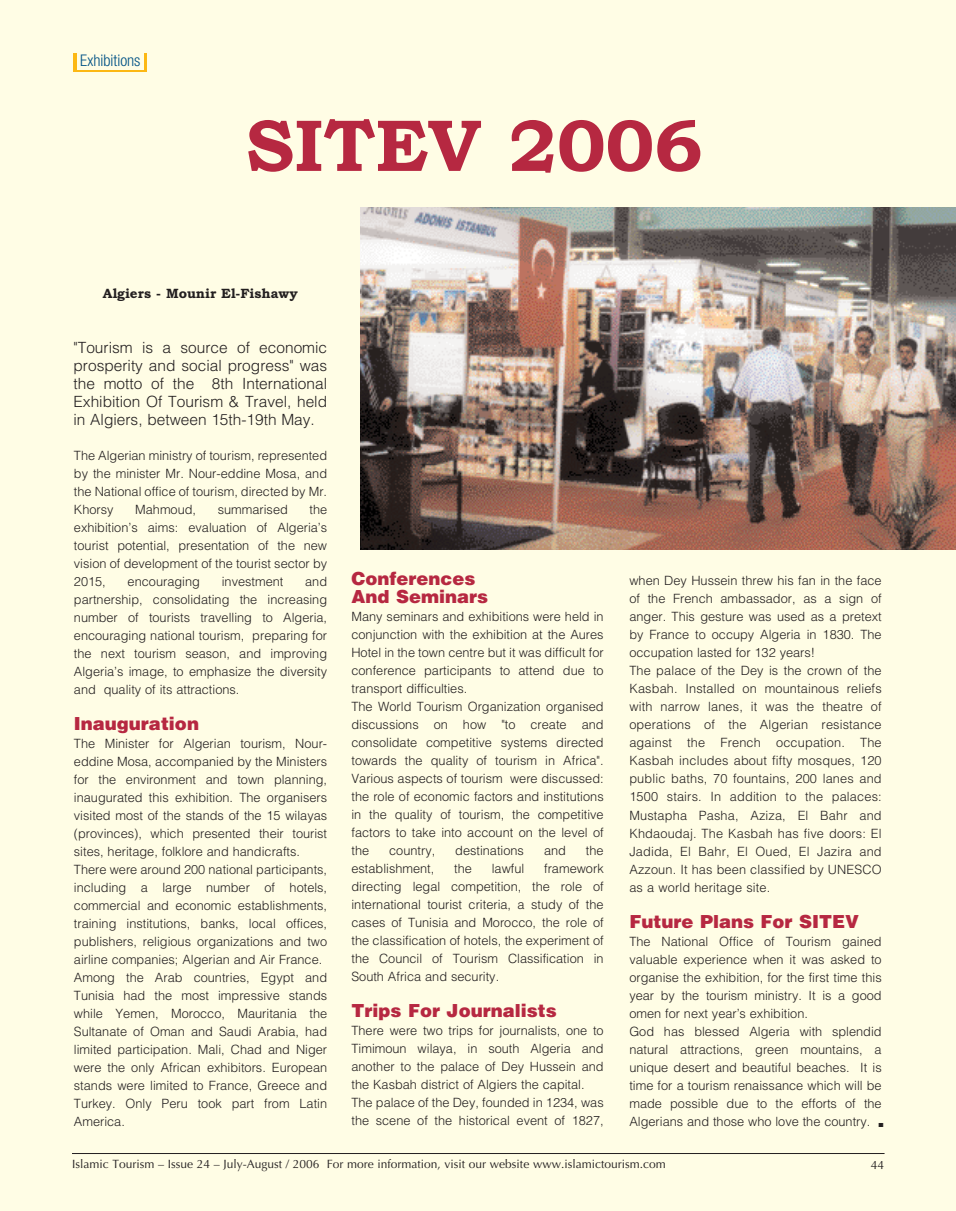
<style>
.page{position:relative;width:956px;height:1211px;background:#fff}
.page>*{position:absolute;margin:0;border:0;box-sizing:border-box;transform-origin:0 0}
.t1{font:700 73.5px "Bookman Old Style";color:#b62841}
.t2{font:900 18px/18px "Helvetica";color:#b62841}
.t3{font:300 condensed 16.05px "Helvetica Neue";color:#005285}
.t4{font:300 15.45px/18px "Helvetica";color:#231f20;text-align:justify}
.t5{font:700 13.5px "Bookman Old Style";color:#231f20}
.t6{font:300 12.75px/18px "Helvetica";color:#231f20}
.t7{font:12px "Optima";color:#231f20}
.t8{font:9.45px "European Pi Three";color:#231f20;scale:1.11 1}
</style>
<div class="page">
<div style="left:0;top:0;width:955px;height:1210px;background:#fffde5"></div>
<hr style="left:72px;top:1153px;width:812px;height:1px;background:#231f20">
<img style="left:360px;top:207px;width:595px;height:342px">
<div style="left:73px;top:53px;width:74px;height:19px;background:#fcb814"></div>
<div style="left:77px;top:53px;width:67px;height:17px;background:#fffde5"></div>
<p class="t3" style="left:80px;top:54px;width:62px">Exhibitions</p>
<h1 class="t1" style="left:246px;top:118px;width:458px">SITEV 2006</h1>
<p class="t5" style="left:103px;top:288px;width:196px">Algiers - Mounir El-Fishawy</p>
<p class="t4" style="left:73px;top:340px;width:255px">"Tourism is a source of economic prosperity and social progress" was the motto of the 8th International Exhibition Of Tourism &amp; Travel, held in Algiers, between 15th-19th May.</p>
<p class="t6" style="left:74px;top:447px;width:255px;text-align:justify">The Algerian ministry of tourism, represented by the minister Mr. Nour-eddine Mosa, and the National office of tourism, directed by Mr.<br>Khorsy</p>
<p class="t6" style="left:74px;top:501px;width:255px;text-align:justify;text-indent:235px">the exhibition’s aims: evaluation of Algeria’s tourist potential, presentation of the new vision of development of the tourist sector by 2015,</p>
<p class="t6" style="left:135px;top:501px;width:62px">Mahmoud,</p>
<p class="t6" style="left:218px;top:501px;width:72px">summarised</p>
<h2 class="t2" style="left:351px;top:571px;width:138px">Conferences<br>And Seminars</h2>
<p class="t6" style="left:351px;top:608px;width:254px">Many seminars and exhibitions were held in conjunction with the exhibition at the Aures Hotel in the town centre but it was difficult for conference participants to attend due to transport difficulties.<br>The World Tourism Organization organised discussions on how "to create and consolidate competitive systems directed towards the quality of tourism in Africa".<br>Various aspects of tourism were discussed: the role of economic factors and institutions in the quality of tourism, the competitive factors to take into account on the level of the</p>
<p class="t6" style="left:629px;top:573px;width:254px">when Dey Hussein threw his fan in the face of the French ambassador, as a sign of anger. This gesture was used as a pretext by France to occupy Algeria in 1830. The occupation lasted for 132 years!<br>The palace of the Dey is the crown of the Kasbah. Installed on mountainous reliefs with narrow lanes, it was the theatre of operations of the Algerian resistance against the French occupation. The Kasbah includes about fifty mosques, 120 public baths, 70 fountains, 200 lanes and 1500 stairs. In addition to the palaces:<br>Mustapha Pasha, Aziza, El Bahr and Khdaoudaj. The Kasbah has five doors: El Jadida, El Bahr, El Oued, El Jazira and Azzoun. It has been classified by UNESCO as a world heritage site.</p>
<h2 class="t2" style="left:629px;top:913px;width:231px">Future Plans For SITEV</h2>
<p class="t6" style="left:629px;top:933px;width:254px">The National Office of Tourism gained valuable experience when it was asked to organise the exhibition, for the first time this year by the tourism ministry. It is a good omen for next year’s exhibition.<br>God has blessed Algeria with splendid natural attractions, green mountains, a unique desert and beautiful beaches. It is time for a tourism renaissance which will be made possible due to the efforts of the Algerians and those who love the country.</p>
<p class="t7" style="left:72px;top:1159px;width:595px">Islamic Tourism – Issue 24 – July-August / 2006 For more information, visit our website www.islamictourism.com</p>
<p class="t6" style="left:74px;top:573px;width:255px;text-align:justify;text-indent:231px">and partnership, consolidating the increasing number of tourists travelling to Algeria, encouraging national tourism, preparing for the next tourism season, and improving Algeria’s image, to emphasize the diversity and quality of its attractions.</p>
<h2 class="t2" style="left:74px;top:715px;width:127px">Inauguration</h2>
<p class="t6" style="left:74px;top:735px;width:255px">The Minister for Algerian tourism, Nour&shy;eddine Mosa, accompanied by the Ministers for the environment and town planning, inaugurated this exhibition. The organisers visited most of the stands of the 15 wilayas (provinces), which presented their tourist sites, heritage, folklore and handicrafts.<br>There were around 200 national participants, including a large number of hotels, commercial and economic establishments, training institutions, banks, local offices, publishers, religious organizations and two airline companies; Algerian and Air France.<br>Among the Arab countries, Egypt and Tunisia had the most impressive stands while Yemen, Morocco, Mauritania the Sultanate of Oman and Saudi Arabia, had limited participation. Mali, Chad and Niger were the only African exhibitors. European stands were limited to France, Greece and Turkey. Only Peru took part from Latin America.</p>
<p class="t6" style="left:128px;top:573px;width:74px">encouraging</p>
<p class="t6" style="left:222px;top:573px;width:63px">investment</p>
<p class="t6" style="left:389px;top:842px;width:48px">country,</p>
<p class="t6" style="left:455px;top:842px;width:70px">destinations</p>
<p class="t6" style="left:544px;top:842px;width:23px">and</p>
<p class="t6" style="left:586px;top:842px;width:19px">the</p>
<p class="t6" style="left:351px;top:860px;width:84px">establishment,</p>
<p class="t6" style="left:454px;top:860px;width:19px">the</p>
<p class="t6" style="left:492px;top:860px;width:34px">lawful</p>
<p class="t6" style="left:351px;top:860px;width:254px;text-align:justify;text-indent:193px">framework directing legal competition, the role of international tourist criteria, a study of the cases of Tunisia and Morocco, the role of the classification of hotels, the experiment of the Council of Tourism Classification in South Africa and security.</p>
<h2 class="t2" style="left:351px;top:1003px;width:207px">Trips For Journalists</h2>
<p class="t6" style="left:351px;top:1022px;width:254px">There were two trips for journalists, one to Timimoun wilaya, in south Algeria and another to the palace of Dey Hussein and the Kasbah district of Algiers the capital.<br>The palace of the Dey, founded in 1234, was the scene of the historical event of 1827,</p>
<p class="t8" style="left:878px;top:1117px;width:7px">-</p>
<p class="t7" style="left:870px;top:1159px;width:15px">44</p>
</div>
